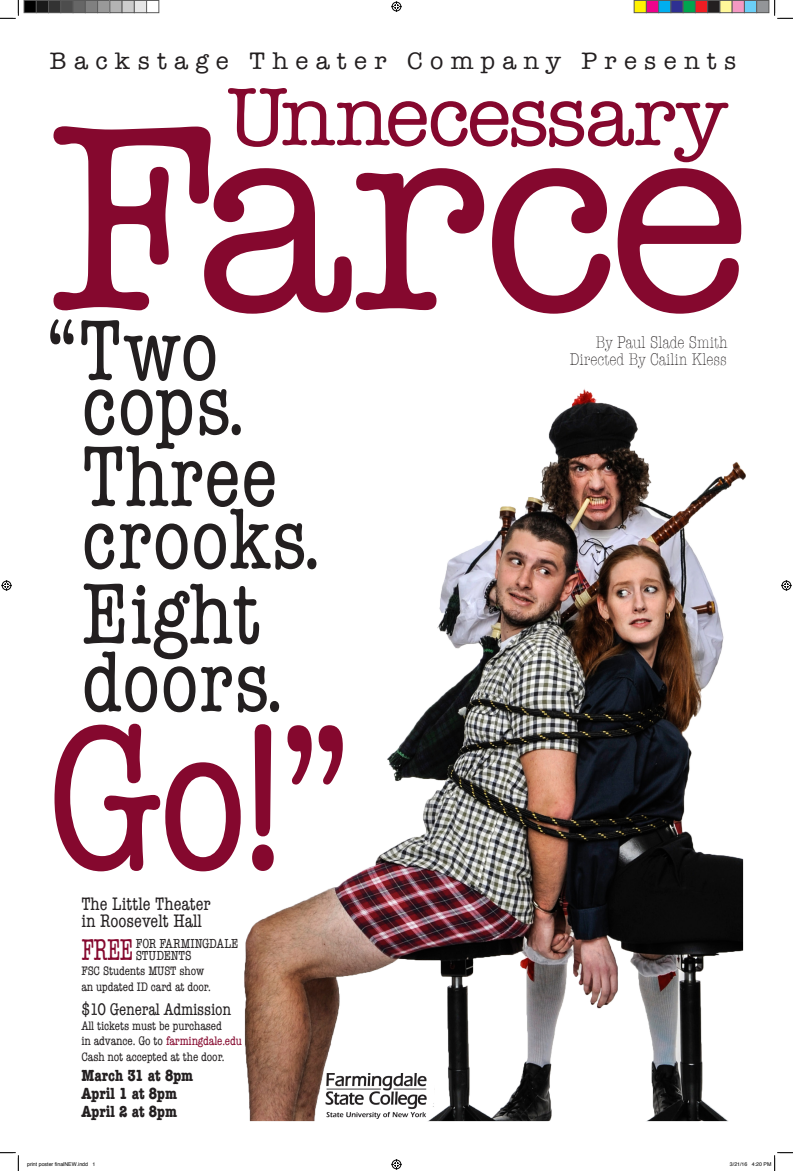
<style>
.page{position:relative;width:793px;height:1171px;background:#fff}
.page>*{position:absolute;margin:0;border:0;box-sizing:border-box;transform-origin:0 0}
.t1{font:272.3px "American Typewriter";letter-spacing:-.03em;color:#85082e}
.t2{font:condensed 211.75px "American Typewriter";color:#85082e}
.t3{font:condensed 89.25px "American Typewriter";color:#231f20}
.t4{font:84.88px "American Typewriter";letter-spacing:-.035em;color:#85082e}
.t5{font:condensed 31.06px "American Typewriter";color:#85082e;scale:.82 1}
.t6{font:24.5px "American Typewriter";letter-spacing:.3em;color:#231f20}
.t7{font:condensed 18.72px "American Typewriter";color:#231f20}
.t8{font:300 condensed 17.5px "American Typewriter";color:#231f20}
.t9{font:condensed 17.32px "American Typewriter";letter-spacing:-.01em;color:#231f20}
.t10{font:700 condensed 16.62px "American Typewriter";color:#231f20}
.t11{font:condensed 13.56px "American Typewriter";letter-spacing:-.01em;color:#231f20}
.t12{font:condensed 12.78px/15.2px "American Typewriter";letter-spacing:-.01em;color:#231f20}
.t13{font:5.25px "Helvetica";color:#000}
.s1{color:#85082e}
</style>
<div class="page">
<img style="left:244px;top:389px;width:502px;height:732px">
<svg style="left:318px;top:1054px;width:120px;height:68px"></svg>
<img style="left:324px;top:1073px;width:103px;height:46px">
<svg style="left:0;top:0;width:19px;height:19px"></svg>
<svg style="left:0;top:1152px;width:19px;height:19px"></svg>
<svg style="left:774px;top:0;width:19px;height:19px"></svg>
<svg style="left:391px;top:1px;width:11px;height:11px"></svg>
<svg style="left:391px;top:1159px;width:11px;height:10px"></svg>
<svg style="left:1px;top:580px;width:11px;height:11px"></svg>
<svg style="left:781px;top:580px;width:10px;height:11px"></svg>
<div style="left:24px;top:0;width:12px;height:13px;background:#000"></div>
<div style="left:24px;top:0;width:13px;height:13px;border:1px solid #595959"></div>
<div style="left:36px;top:0;width:13px;height:13px;background:#1a1a1a"></div>
<div style="left:36px;top:0;width:13px;height:13px;border:1px solid #595959"></div>
<div style="left:49px;top:0;width:12px;height:13px;background:#333"></div>
<div style="left:48px;top:0;width:13px;height:13px;border:1px solid #595959"></div>
<div style="left:61px;top:0;width:12px;height:13px;background:#4d4d4d"></div>
<div style="left:60px;top:0;width:14px;height:13px;border:1px solid #595959"></div>
<div style="left:73px;top:0;width:12px;height:13px;background:#666"></div>
<div style="left:73px;top:0;width:13px;height:13px;border:1px solid #595959"></div>
<div style="left:85px;top:0;width:13px;height:13px;background:#808080"></div>
<div style="left:85px;top:0;width:13px;height:13px;border:1px solid #595959"></div>
<div style="left:98px;top:0;width:12px;height:13px;background:#999"></div>
<div style="left:97px;top:0;width:13px;height:13px;border:1px solid #595959"></div>
<div style="left:110px;top:0;width:12px;height:13px;background:#b3b3b3"></div>
<div style="left:109px;top:0;width:13px;height:13px;border:1px solid #595959"></div>
<div style="left:122px;top:0;width:12px;height:13px;background:#ccc"></div>
<div style="left:122px;top:0;width:13px;height:13px;border:1px solid #595959"></div>
<div style="left:134px;top:0;width:13px;height:13px;background:#e6e6e6"></div>
<div style="left:134px;top:0;width:13px;height:13px;border:1px solid #595959"></div>
<div style="left:146px;top:0;width:13px;height:13px;border:1px solid #595959"></div>
<div style="left:634px;top:0;width:12px;height:13px;background:#fff101"></div>
<div style="left:634px;top:0;width:13px;height:13px;border:1px solid #595959"></div>
<div style="left:646px;top:0;width:12px;height:13px;background:#ed028c"></div>
<div style="left:646px;top:0;width:13px;height:13px;border:1px solid #595959"></div>
<div style="left:658px;top:0;width:13px;height:13px;background:#00aeef"></div>
<div style="left:658px;top:0;width:13px;height:13px;border:1px solid #595959"></div>
<div style="left:671px;top:0;width:12px;height:13px;background:#2e3092"></div>
<div style="left:670px;top:0;width:13px;height:13px;border:1px solid #595959"></div>
<div style="left:683px;top:0;width:12px;height:13px;background:#00a54f"></div>
<div style="left:682px;top:0;width:14px;height:13px;border:1px solid #595959"></div>
<div style="left:695px;top:0;width:12px;height:13px;background:#ee1d23"></div>
<div style="left:695px;top:0;width:13px;height:13px;border:1px solid #595959"></div>
<div style="left:707px;top:0;width:13px;height:13px;background:#231f20"></div>
<div style="left:707px;top:0;width:13px;height:13px;border:1px solid #595959"></div>
<div style="left:720px;top:0;width:12px;height:13px;background:#fff79a"></div>
<div style="left:719px;top:0;width:13px;height:13px;border:1px solid #595959"></div>
<div style="left:732px;top:0;width:12px;height:13px;background:#f499c2"></div>
<div style="left:732px;top:0;width:13px;height:13px;border:1px solid #595959"></div>
<div style="left:744px;top:0;width:12px;height:13px;background:#6bcff6"></div>
<div style="left:744px;top:0;width:13px;height:13px;border:1px solid #595959"></div>
<div style="left:756px;top:0;width:13px;height:13px;background:#939598"></div>
<div style="left:756px;top:0;width:13px;height:13px;border:1px solid #595959"></div>
<svg style="left:774px;top:1152px;width:19px;height:19px"></svg>
<p class="t6" style="left:50px;top:42px;width:688px">Backstage Theater Company Presents</p>
<p class="t4" style="left:227px;top:52px;width:502px">Unnecessary</p>
<p class="t1" style="left:48px;top:10px;width:704px">Farce</p>
<p class="t8" style="left:596px;top:330px;width:134px">By Paul Slade Smith</p>
<p class="t8" style="left:570px;top:348px;width:159px">Directed By Cailin Kless</p>
<p class="t3" style="left:46px;top:283px;width:175px">“Two</p>
<p class="t3" style="left:81px;top:337px;width:166px">cops.</p>
<p class="t3" style="left:81px;top:409px;width:198px">Three</p>
<p class="t3" style="left:81px;top:471px;width:241px">crooks.</p>
<p class="t3" style="left:81px;top:546px;width:182px">Eight</p>
<p class="t3" style="left:81px;top:614px;width:204px">doors.</p>
<p class="t2" style="left:46px;top:639px;width:309px">Go!”</p>
<p class="t7" style="left:81px;top:889px;width:131px">The Little Theater</p>
<p class="t7" style="left:81px;top:906px;width:122px">in Roosevelt Hall</p>
<p class="t11" style="left:136px;top:934px;width:104px">FOR FARMINGDALE</p>
<p class="t11" style="left:136px;top:945px;width:57px">STUDENTS</p>
<p class="t5" style="left:81px;top:926px;width:65px">FREE</p>
<p class="t12" style="left:81px;top:963px;width:131px">FSC Students MUST show an updated ID card at door.</p>
<p class="t9" style="left:81px;top:996px;width:151px">$10 General Admission</p>
<p class="t12" style="left:81px;top:1018px;width:162px">All tickets must be purchased<br>in advance. Go to <span class="s1">farmingdale.edu</span></p>
<p class="t12" style="left:81px;top:1048px;width:145px">Cash not accepted at the door.</p>
<p class="t10" style="left:82px;top:1062px;width:113px">March 31 at 8pm</p>
<p class="t10" style="left:82px;top:1080px;width:97px">April 1 at 8pm</p>
<p class="t10" style="left:82px;top:1098px;width:97px">April 2 at 8pm</p>
<p class="t13" style="left:27px;top:1160px;width:70px">print poster finalNEW.indd 1</p>
<p class="t13" style="left:730px;top:1160px;width:43px">3/21/16 4:20 PM</p>
</div>
